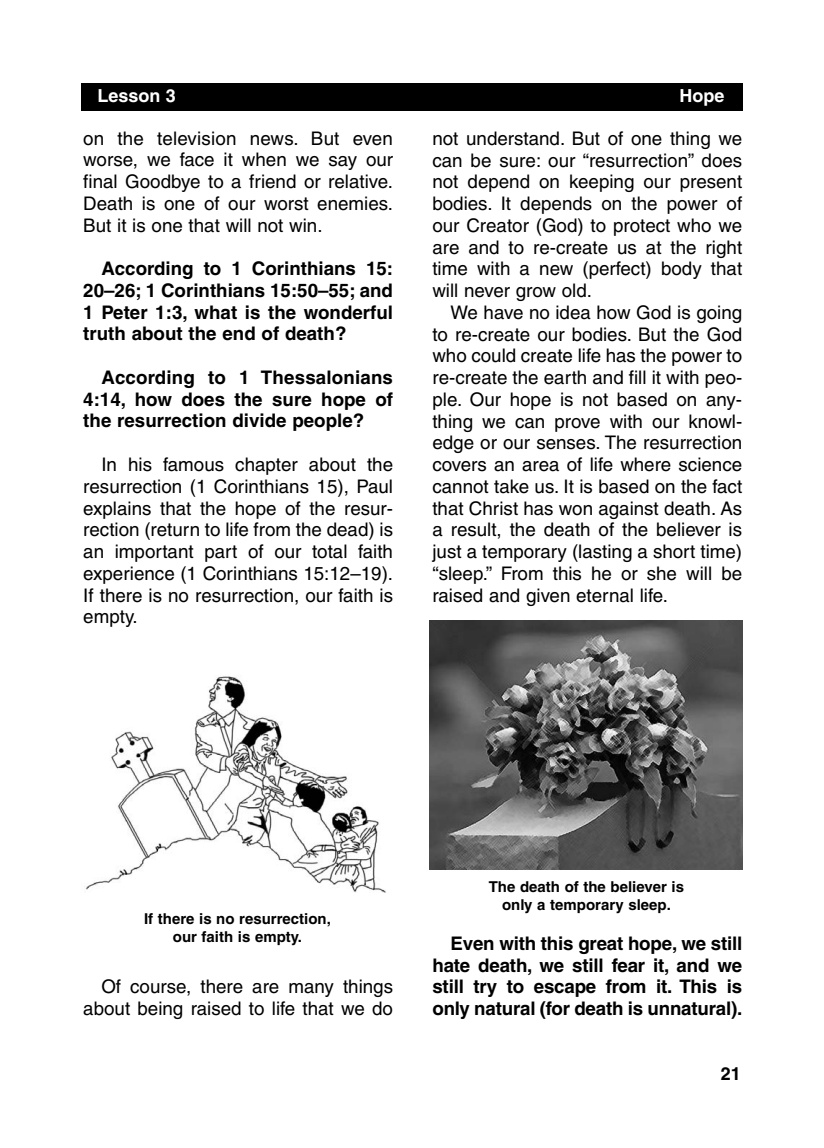
<style>
.page{position:relative;width:824px;height:1148px;background:#fff}
.page>*{position:absolute;margin:0;border:0;box-sizing:border-box;transform-origin:0 0}
.t1{font:18.75px/21.8px "Helvetica";color:#000;text-align:justify}
.t2{font:700 18.75px/21.8px "Helvetica";color:#000;text-align:justify}
.t3{font:700 18px "Helvetica";color:#fff}
.t4{font:700 18px "Helvetica";color:#000}
.t5{font:700 15px/18px "Helvetica";color:#000;text-align:center}
</style>
<div class="page">
<div style="left:81px;top:83px;width:662px;height:27px;background:#000"></div>
<img style="left:85px;top:676px;width:301px;height:216px">
<img style="left:430px;top:620px;width:312px;height:249px">
<p class="t3" style="left:97px;top:89px;width:80px">Lesson 3</p>
<p class="t3" style="left:679px;top:89px;width:46px">Hope</p>
<p class="t1" style="left:83px;top:129px;width:311px">on the television news. But even worse, we face it when we say our final Goodbye to a friend or relative.<br>Death is one of our worst enemies.<br>But it is one that will not win.</p>
<p class="t2" style="left:83px;top:259px;width:311px;text-indent:18px">According to 1 Corinthians 15:<br>20–26; 1 Corinthians 15:50–55; and 1 Peter 1:3, what is the wonderful truth about the end of death?</p>
<p class="t2" style="left:83px;top:368px;width:311px;text-indent:18px">According to 1 Thessalonians 4:14, how does the sure hope of the resurrection divide people?</p>
<p class="t1" style="left:83px;top:455px;width:311px;text-indent:18px">In his famous chapter about the resurrection (1 Corinthians 15), Paul explains that the hope of the resur&shy;rection (return to life from the dead) is an important part of our total faith experience (1 Corinthians 15:12–19).<br>If there is no resurrection, our faith is empty.</p>
<p class="t1" style="left:432px;top:129px;width:311px">not understand. But of one thing we can be sure: our “resurrection” does not depend on keeping our present bodies. It depends on the power of our Creator (God) to protect who we are and to re-create us at the right time with a new (perfect) body that will never grow old.</p>
<p class="t1" style="left:432px;top:303px;width:311px;text-indent:18px">We have no idea how God is going to re-create our bodies. But the God who could create life has the power to re-create the earth and fill it with peo&shy;ple. Our hope is not based on any&shy;thing we can prove with our knowl&shy;edge or our senses. The resurrection covers an area of life where science cannot take us. It is based on the fact that Christ has won against death. As a result, the death of the believer is just a temporary (lasting a short time) “sleep.” From this he or she will be raised and given eternal life.</p>
<p class="t5" style="left:144px;top:910px;width:188px">If there is no resurrection, our faith is empty.</p>
<p class="t1" style="left:83px;top:977px;width:311px;text-align:right">Of course, there are many things about being raised to life that we do</p>
<p class="t5" style="left:488px;top:878px;width:197px">The death of the believer is only a temporary sleep.</p>
<p class="t2" style="left:432px;top:933px;width:311px;text-indent:18px">Even with this great hope, we still hate death, we still fear it, and we still try to escape from it. This is only natural (for death is unnatural).</p>
<p class="t4" style="left:720px;top:1066px;width:22px">21</p>
</div>
